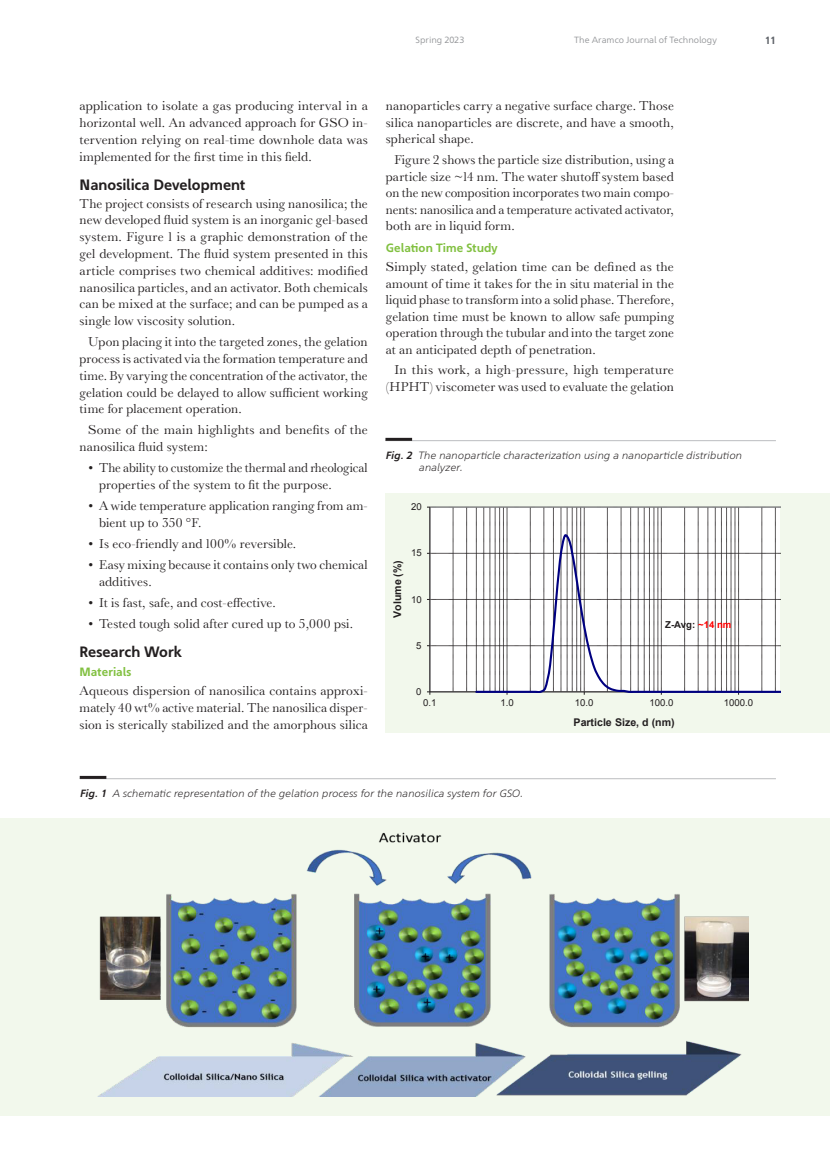
<style>
.page{position:relative;width:830px;height:1170px;background:#fff}
.page>*{position:absolute;margin:0;border:0;box-sizing:border-box;transform-origin:0 0}
.Article_Bodycopy_Hea{font:700 15px "Ghawar";letter-spacing:-.005em;color:#231f20}
.Paragraph_Style_1_no{font:13.5px/16.8px "Dhahran V1.192";letter-spacing:.01em;color:#231f20;text-align:justify}
.Article_MainBodyCopy{font:13.5px/16.8px "Dhahran V1.192";letter-spacing:.01em;color:#231f20;text-align:justify}
.Article_Bodycopy_Sub{font:700 12px "Ghawar";letter-spacing:.005em;color:#81c040}
.t1{font:700 10.65px "Arial";color:#231f20}
.Article_Figure_Capti{font:italic 300 10.5px/12.6px "Ghawar";letter-spacing:.005em;color:#231f20}
.t2{font:700 10.5px "Ghawar";color:#5f6369}
.t3{font:9.6px "Arial";color:#231f20}
.t4{font:700 9.6px "Arial";letter-spacing:-.005em;color:#231f20}
.t5{font:9px "Ghawar";color:#939598}
.s1{font-weight:700}
.s2{color:#f00}
</style>
<div class="page">
<div style="left:0;top:818px;width:829px;height:297px;background:#f2f8ec"></div>
<hr style="left:80px;top:778px;width:695px;height:1px;background:#bcbdc0">
<hr style="left:80px;top:775px;width:26px;height:3px;background:#231f20">
<div style="left:385px;top:493px;width:444px;height:239px;background:#f2f8ec"></div>
<svg style="left:427px;top:507px;width:354px;height:187px;background:#e7e7e8"></svg>
<svg style="left:474px;top:530px;width:305px;height:162px;background:#e3e3e5"></svg>
<hr style="left:385px;top:440px;width:390px;height:1px;background:#bcbdc0">
<hr style="left:385px;top:438px;width:27px;height:3px;background:#231f20">
<img style="left:99px;top:832px;width:649px;height:196px">
<img style="left:98px;top:1041px;width:644px;height:55px">
<p class="t5" style="left:415px;top:35px;width:50px">Spring 2023</p>
<p class="t5" style="left:574px;top:34px;width:144px">The Aramco Journal of Technology</p>
<p class="t2" style="left:764px;top:34px;width:13px">11</p>
<p class="Article_MainBodyCopy" style="left:80px;top:98px;width:289px">application to isolate a gas producing interval in a horizontal well. An advanced approach for GSO in&shy;tervention relying on real-time downhole data was implemented for the first time in this field.</p>
<p class="Article_Bodycopy_Hea" style="left:80px;top:175px;width:167px">Nanosilica Development</p>
<p class="Paragraph_Style_1_no" style="left:80px;top:195px;width:289px">The project consists of research using nanosilica; the new developed fluid system is an inorganic gel-based system. Figure 1 is a graphic demonstration of the gel development. The fluid system presented in this article comprises two chemical additives: modified nanosilica particles, and an activator. Both chemicals can be mixed at the surface; and can be pumped as a single low viscosity solution.</p>
<p class="Article_MainBodyCopy" style="left:80px;top:334px;width:289px;text-indent:9px">Upon placing it into the targeted zones, the gelation process is activated via the formation temperature and time. By varying the concentration of the activator, the gelation could be delayed to allow sufficient working time for placement operation.</p>
<p class="Article_MainBodyCopy" style="left:80px;top:422px;width:289px;text-indent:9px">Some of the main highlights and benefits of the nanosilica fluid system:</p>
<p class="Paragraph_Style_1_no" style="left:99px;top:459px;width:270px;text-indent:-10px">• The ability to customize the thermal and rheological properties of the system to fit the purpose.</p>
<p class="Paragraph_Style_1_no" style="left:99px;top:497px;width:270px;text-indent:-10px">• A wide temperature application ranging from am&shy;bient up to 350 °F.</p>
<p class="Paragraph_Style_1_no" style="left:89px;top:535px;width:209px">• Is eco-friendly and 100% reversible.</p>
<p class="Paragraph_Style_1_no" style="left:99px;top:556px;width:270px;text-indent:-10px">• Easy mixing because it contains only two chemical additives.</p>
<p class="Paragraph_Style_1_no" style="left:89px;top:594px;width:189px">• It is fast, safe, and cost-effective.</p>
<p class="Paragraph_Style_1_no" style="left:89px;top:615px;width:266px">• Tested tough solid after cured up to 5,000 psi.</p>
<p class="Article_Bodycopy_Hea" style="left:80px;top:642px;width:104px">Research Work</p>
<p class="Article_Bodycopy_Sub" style="left:80px;top:665px;width:53px">Materials</p>
<p class="Paragraph_Style_1_no" style="left:80px;top:682px;width:289px">Aqueous dispersion of nanosilica contains approxi&shy;mately 40 wt% active material. The nanosilica disper&shy;sion is sterically stabilized and the amorphous silica</p>
<p class="Paragraph_Style_1_no" style="left:385px;top:98px;width:289px">nanoparticles carry a negative surface charge. Those silica nanoparticles are discrete, and have a smooth, spherical shape.</p>
<p class="Article_MainBodyCopy" style="left:385px;top:152px;width:289px;text-indent:9px">Figure 2 shows the particle size distribution, using a particle size ~14 nm. The water shutoff system based on the new composition incorporates two main compo&shy;nents: nanosilica and a temperature activated activator, both are in liquid form.</p>
<p class="Article_Bodycopy_Sub" style="left:385px;top:241px;width:113px">Gelation Time Study</p>
<p class="Paragraph_Style_1_no" style="left:385px;top:258px;width:289px">Simply stated, gelation time can be defined as the amount of time it takes for the in situ material in the liquid phase to transform into a solid phase. Therefore, gelation time must be known to allow safe pumping operation through the tubular and into the target zone at an anticipated depth of penetration.</p>
<p class="Article_MainBodyCopy" style="left:385px;top:362px;width:289px;text-align:right">In this work, a high-pressure, high temperature (HPHT) viscometer was used to evaluate the gelation</p>
<p class="Article_Figure_Capti" style="left:418px;top:449px;width:324px;text-indent:-33px"><span class="s1">Fig. 2</span> The nanoparticle characterization using a nanoparticle distribution analyzer.</p>
<p class="t3" style="left:411px;top:500px;width:12px">20</p>
<p class="t1" style="left:390px;top:618px;width:59px;rotate:-90deg">Volume (%)</p>
<p class="t3" style="left:411px;top:546px;width:12px">15</p>
<p class="t3" style="left:411px;top:593px;width:12px">10</p>
<p class="t3" style="left:416px;top:639px;width:7px">5</p>
<p class="t4" style="left:664px;top:618px;width:68px">Z-Avg: <span class="s2">~14 nm</span></p>
<p class="t3" style="left:416px;top:685px;width:7px">0</p>
<p class="t3" style="left:423px;top:696px;width:15px">0.1</p>
<p class="t3" style="left:500px;top:696px;width:15px">1.0</p>
<p class="t3" style="left:574px;top:696px;width:20px">10.0</p>
<p class="t3" style="left:649px;top:696px;width:25px">100.0</p>
<p class="t3" style="left:723px;top:696px;width:31px">1000.0</p>
<p class="t1" style="left:573px;top:715px;width:102px">Particle Size, d (nm)</p>
<p class="Article_Figure_Capti" style="left:80px;top:787px;width:444px"><span class="s1">Fig. 1</span> A schematic representation of the gelation process for the nanosilica system for GSO.</p>
</div>
